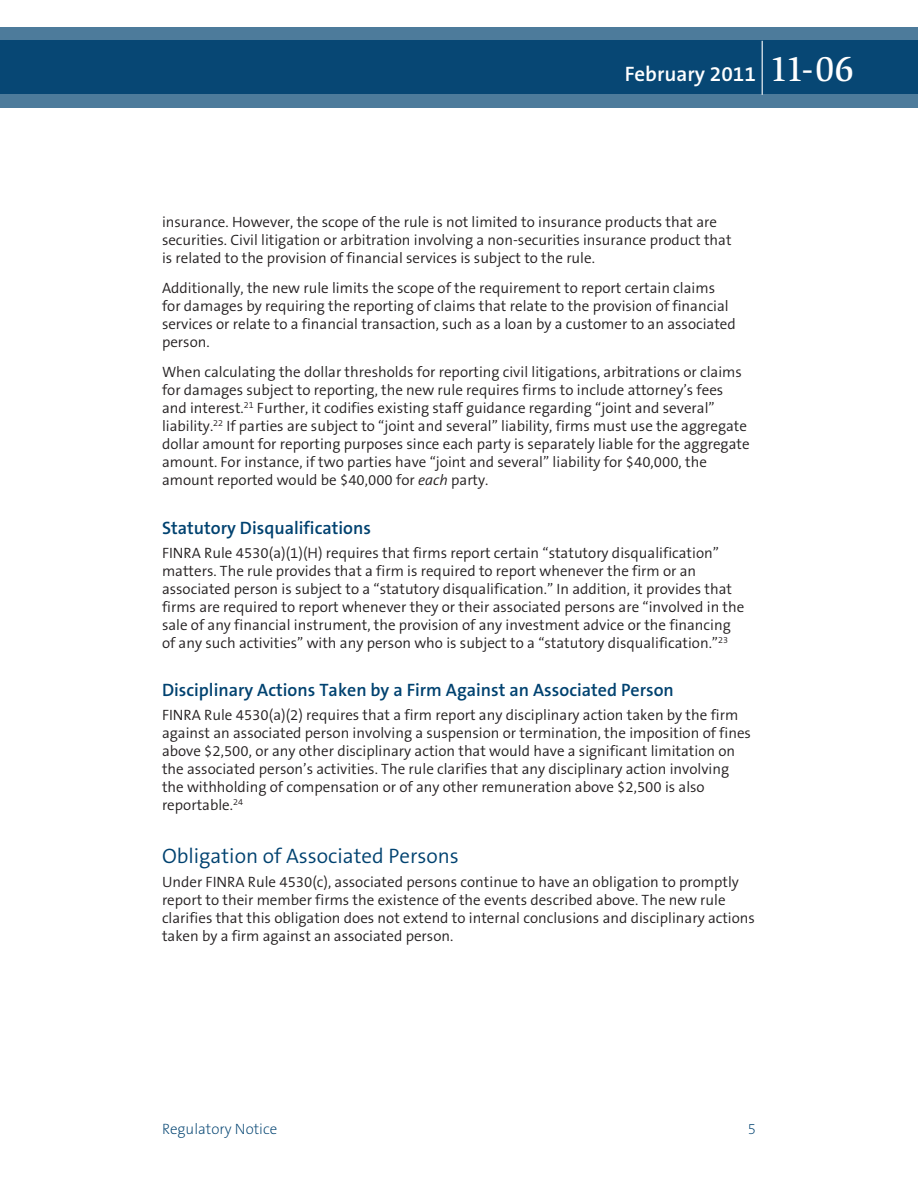
<style>
.page{position:relative;width:918px;height:1188px;background:#fff}
.page>*{position:absolute;margin:0;border:0;box-sizing:border-box;transform-origin:0 0}
.text_head{font:300 21px "The Sans B4";color:#004270}
.t1{font:600 21px "The Sans B6";color:#fff}
.text_head_sub{font:600 18px "The Sans B6";color:#004270}
.text{font:300 15px/18px "The Sans B4";color:#231f20}
.t2{font:200 15px "The Sans B2";color:#004270}
.s1{font-family:"Slimbach LT";font-weight:500;font-size:36px}
.s2{font-style:italic}
</style>
<div class="page">
<svg style="left:0;top:27px;width:918px;height:81px;background:#1e5881"></svg>
<hr style="left:762px;top:41px;width:1px;height:54px;background:#fff">
<h1 class="t1" style="left:625px;top:62px;width:231px">February 2011 <span class="s1">11-06</span></h1>
<p class="text" style="left:162px;top:213px;width:571px">insurance. However, the scope of the rule is not limited to insurance products that are securities. Civil litigation or arbitration involving a non-securities insurance product that is related to the provision of financial services is subject to the rule.</p>
<p class="text" style="left:162px;top:279px;width:575px">Additionally, the new rule limits the scope of the requirement to report certain claims for damages by requiring the reporting of claims that relate to the provision of financial services or relate to a financial transaction, such as a loan by a customer to an associated person.</p>
<p class="text" style="left:162px;top:363px;width:589px">When calculating the dollar thresholds for reporting civil litigations, arbitrations or claims for damages subject to reporting, the new rule requires firms to include attorney’s fees and interest.<sup>21</sup> Further, it codifies existing staff guidance regarding “joint and several” liability.<sup>22</sup> If parties are subject to “joint and several” liability, firms must use the aggregate dollar amount for reporting purposes since each party is separately liable for the aggregate amount. For instance, if two parties have “joint and several” liability for $40,000, the amount reported would be $40,000 for <span class="s2">each</span> party.</p>
<p class="text_head_sub" style="left:162px;top:518px;width:211px">Statutory Disqualifications</p>
<p class="text" style="left:162px;top:544px;width:584px">FINRA Rule 4530(a)(1)(H) requires that firms report certain “statutory disqualification” matters. The rule provides that a firm is required to report whenever the firm or an associated person is subject to a “statutory disqualification.” In addition, it provides that firms are required to report whenever they or their associated persons are “involved in the sale of any financial instrument, the provision of any investment advice or the financing of any such activities” with any person who is subject to a “statutory disqualification.”<sup>23</sup></p>
<p class="text_head_sub" style="left:162px;top:681px;width:513px">Disciplinary Actions Taken by a Firm Against an Associated Person</p>
<p class="text" style="left:162px;top:707px;width:591px">FINRA Rule 4530(a)(2) requires that a firm report any disciplinary action taken by the firm against an associated person involving a suspension or termination, the imposition of fines above $2,500, or any other disciplinary action that would have a significant limitation on the associated person’s activities. The rule clarifies that any disciplinary action involving the withholding of compensation or of any other remuneration above $2,500 is also reportable.<sup>24</sup></p>
<p class="text_head" style="left:162px;top:844px;width:298px">Obligation of Associated Persons</p>
<p class="text" style="left:162px;top:873px;width:595px">Under FINRA Rule 4530(c), associated persons continue to have an obligation to promptly report to their member firms the existence of the events described above. The new rule clarifies that this obligation does not extend to internal conclusions and disciplinary actions taken by a firm against an associated person.</p>
<p class="t2" style="left:162px;top:1121px;width:117px">Regulatory Notice</p>
<p class="t2" style="left:748px;top:1121px;width:10px">5</p>
</div>
